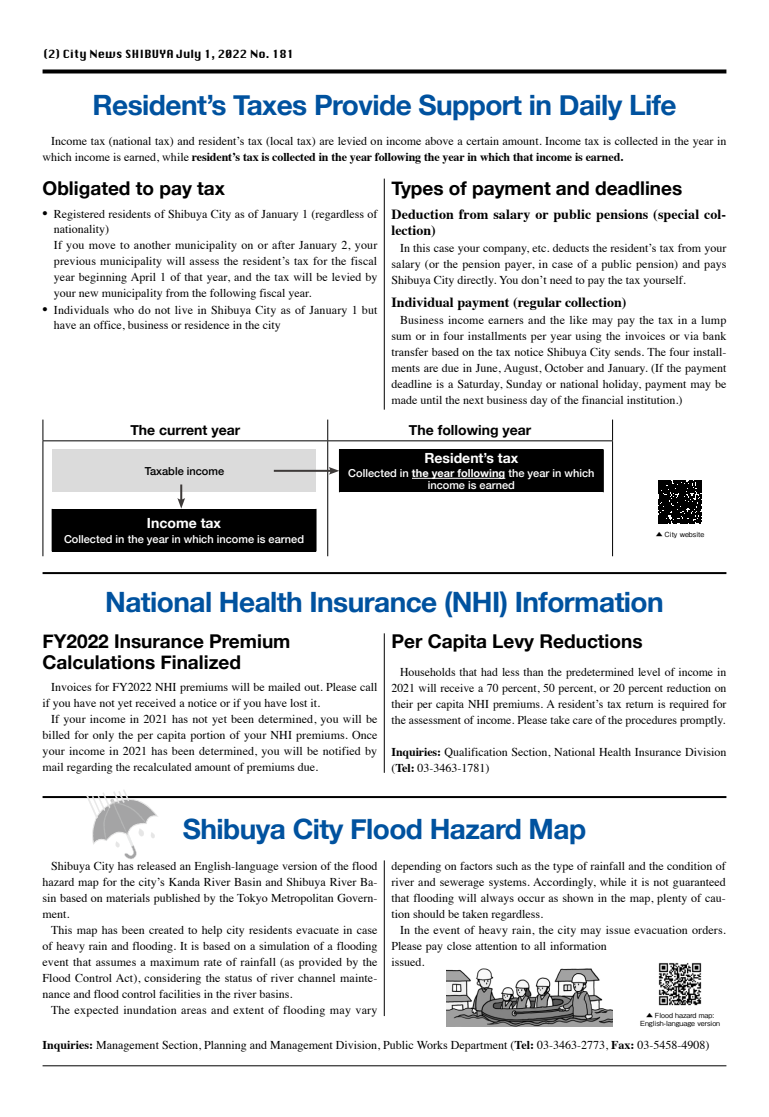
<style>
.page{position:relative;width:769px;height:1117px;background:#fff}
.page>*{position:absolute;margin:0;border:0;box-sizing:border-box;transform-origin:0 0}
.t1{font:700 28px "Helvetica Neue";letter-spacing:-.02em;color:#00529f}
.t2{font:700 19px/21px "Helvetica Neue";color:#000}
.t3{font:700 14px/16px "Times";color:#000}
.t4{font:700 14px "Helvetica Neue";color:#000}
.t5{font:700 14px "Helvetica Neue";color:#fff}
.t6{font:12px/16px "Times";color:#000;text-align:justify}
.t7{font:12px "Times";letter-spacing:.02em;color:#000}
.t8{font:500 11px/12px "Helvetica Neue";color:#fff;text-align:center}
.t9{font:11px "Silom";color:#000}
.t10{font:500 11px "Helvetica Neue";color:#000}
.t11{font:500 7px/8px "Gothic BBB Pro";color:#000;text-align:center}
.s1{font-weight:700}
.s2{font-family:"UD Shin Go NT Pro";font-weight:700}
</style>
<div class="page">
<svg style="left:43px;top:69px;width:683px;height:4px;background:#1f1f1f"></svg>
<hr style="left:43px;top:1065px;width:683px;height:1px;background:#000">
<hr style="left:43px;top:572px;width:683px;height:2px;background:#000">
<hr style="left:43px;top:796px;width:683px;height:2px;background:#000">
<hr style="left:384px;top:179px;width:1px;height:231px;background:#000">
<hr style="left:384px;top:633px;width:1px;height:140px;background:#000">
<hr style="left:384px;top:860px;width:1px;height:156px;background:#000">
<img style="left:658px;top:963px;width:44px;height:43px">
<svg style="left:43px;top:420px;width:1px;height:20px"></svg>
<svg style="left:327px;top:420px;width:1px;height:20px"></svg>
<svg style="left:612px;top:420px;width:1px;height:20px"></svg>
<hr style="left:43px;top:440px;width:284px;height:1px;background:#000">
<hr style="left:43px;top:441px;width:1px;height:115px;background:#000">
<hr style="left:327px;top:440px;width:285px;height:1px;background:#000">
<hr style="left:327px;top:441px;width:1px;height:115px;background:#000">
<hr style="left:612px;top:441px;width:1px;height:115px;background:#000">
<div style="left:339px;top:449px;width:264px;height:43px;background:#000"></div>
<hr style="left:412px;top:478px;width:93px;height:1px;background:#fff">
<div style="left:52px;top:449px;width:264px;height:43px;background:#dbdbdb"></div>
<hr style="left:274px;top:470px;width:58px;height:2px;background:#3e3a39">
<svg style="left:328px;top:467px;width:11px;height:8px"></svg>
<svg style="left:177px;top:484px;width:8px;height:25px"></svg>
<div style="left:52px;top:509px;width:264px;height:42px;background:#000"></div>
<svg style="left:658px;top:480px;width:44px;height:44px"></svg>
<svg style="left:658px;top:480px;width:42px;height:43px;background:#181818"></svg>
<img style="left:446px;top:968px;width:166px;height:58px">
<svg style="left:86px;top:790px;width:73px;height:69px"></svg>
<p class="t9" style="left:44px;top:48px;width:252px">(2) City News SHIBUYA July 1, 2022 No. 181</p>
<h1 class="t1" style="left:92px;top:83px;width:585px">Resident’s Taxes Provide Support in Daily Life</h1>
<p class="t6" style="left:43px;top:132px;width:685px;text-indent:9px">Income tax (national tax) and resident’s tax (local tax) are levied on income above a certain amount. Income tax is collected in the year in which income is earned, while <span class="s1">resident’s tax is collected in the year following the year in which that income is earned.</span></p>
<h2 class="t2" style="left:43px;top:179px;width:184px">Obligated to pay tax</h2>
<p class="t6" style="left:54px;top:205px;width:325px;text-align:left;text-indent:-11px"><span class="s2">•</span> Registered residents of Shibuya City as of January 1 (regardless of nationality)<br>If you move to another municipality on or after January 2, your previous municipality will assess the resident’s tax for the fiscal year beginning April 1 of that year, and the tax will be levied by your new municipality from the following fiscal year.</p>
<p class="t6" style="left:54px;top:301px;width:325px;line-height:15.4px;text-indent:-11px"><span class="s2">•</span> Individuals who do not live in Shibuya City as of January 1 but have an office, business or residence in the city</p>
<h2 class="t2" style="left:391px;top:179px;width:292px">Types of payment and deadlines</h2>
<p class="t3" style="left:391px;top:205px;width:336px">Deduction from salary or public pensions (special col&shy;lection)</p>
<p class="t6" style="left:391px;top:239px;width:336px;text-indent:9px">In this case your company, etc. deducts the resident’s tax from your salary (or the pension payer, in case of a public pension) and pays Shibuya City directly. You don’t need to pay the tax yourself.</p>
<p class="t3" style="left:391px;top:293px;width:236px">Individual payment (regular collection)</p>
<p class="t6" style="left:391px;top:311px;width:336px;text-indent:9px">Business income earners and the like may pay the tax in a lump sum or in four installments per year using the invoices or via bank transfer based on the tax notice Shibuya City sends. The four install&shy;ments are due in June, August, October and January. (If the payment deadline is a Saturday, Sunday or national holiday, payment may be made until the next business day of the financial institution.)</p>
<p class="t4" style="left:130px;top:419px;width:111px">The current year</p>
<p class="t4" style="left:409px;top:419px;width:124px">The following year</p>
<p class="t5" style="left:424px;top:447px;width:95px">Resident’s tax</p>
<p class="t8" style="left:348px;top:466px;width:247px">Collected in <span class="s1">the year following</span> the year in which income is earned</p>
<p class="t10" style="left:145px;top:462px;width:81px">Taxable income</p>
<p class="t5" style="left:147px;top:512px;width:76px">Income tax</p>
<p class="t8" style="left:64px;top:532px;width:241px">Collected in the year in which income is earned</p>
<p class="t11" style="left:655px;top:529px;width:50px">▲ City website</p>
<h1 class="t1" style="left:105px;top:580px;width:560px">National Health Insurance (NHI) Information</h1>
<h2 class="t2" style="left:43px;top:631px;width:249px">FY2022 Insurance Premium<br>Calculations Finalized</h2>
<p class="t6" style="left:43px;top:678px;width:336px;text-indent:9px">Invoices for FY2022 NHI premiums will be mailed out. Please call if you have not yet received a notice or if you have lost it.</p>
<p class="t6" style="left:43px;top:710px;width:336px;text-indent:9px">If your income in 2021 has not yet been determined, you will be billed for only the per capita portion of your NHI premiums. Once your income in 2021 has been determined, you will be notified by mail regarding the recalculated amount of premiums due.</p>
<h2 class="t2" style="left:391px;top:631px;width:252px">Per Capita Levy Reductions</h2>
<p class="t6" style="left:391px;top:662px;width:336px;text-indent:9px">Households that had less than the predetermined level of income in 2021 will receive a 70 percent, 50 percent, or 20 percent reduction on their per capita NHI premiums. A resident’s tax return is required for the assessment of income. Please take care of the procedures promptly.</p>
<p class="t6" style="left:391px;top:743px;width:336px"><span class="s1">Inquiries:</span> Qualification Section, National Health Insurance Division (<span class="s1">Tel:</span> 03-3463-1781)</p>
<h1 class="t1" style="left:183px;top:807px;width:404px">Shibuya City Flood Hazard Map</h1>
<p class="t6" style="left:43px;top:857px;width:336px;text-indent:9px">Shibuya City has released an English-language version of the flood hazard map for the city’s Kanda River Basin and Shibuya River Ba&shy;sin based on materials published by the Tokyo Metropolitan Govern&shy;ment.</p>
<p class="t6" style="left:43px;top:921px;width:336px;text-indent:9px">This map has been created to help city residents evacuate in case of heavy rain and flooding. It is based on a simulation of a flooding event that assumes a maximum rate of rainfall (as provided by the Flood Control Act), considering the status of river channel mainte&shy;nance and flood control facilities in the river basins.</p>
<p class="t7" style="left:51px;top:999px;width:328px">The expected inundation areas and extent of flooding may vary</p>
<p class="t6" style="left:391px;top:857px;width:336px">depending on factors such as the type of rainfall and the condition of river and sewerage systems. Accordingly, while it is not guaranteed that flooding will always occur as shown in the map, plenty of cau&shy;tion should be taken regardless.</p>
<p class="t6" style="left:391px;top:921px;width:336px;text-align:left;text-indent:9px">In the event of heavy rain, the city may issue evacuation orders.<br>Please pay close attention to all information<br>issued.</p>
<p class="t11" style="left:640px;top:1011px;width:81px">▲ Flood hazard map:<br>English-language version</p>
<p class="t6" style="left:43px;top:1036px;width:668px"><span class="s1">Inquiries:</span> Management Section, Planning and Management Division, Public Works Department (<span class="s1">Tel:</span> 03-3463-2773, <span class="s1">Fax:</span> 03-5458-4908)</p>
</div>
